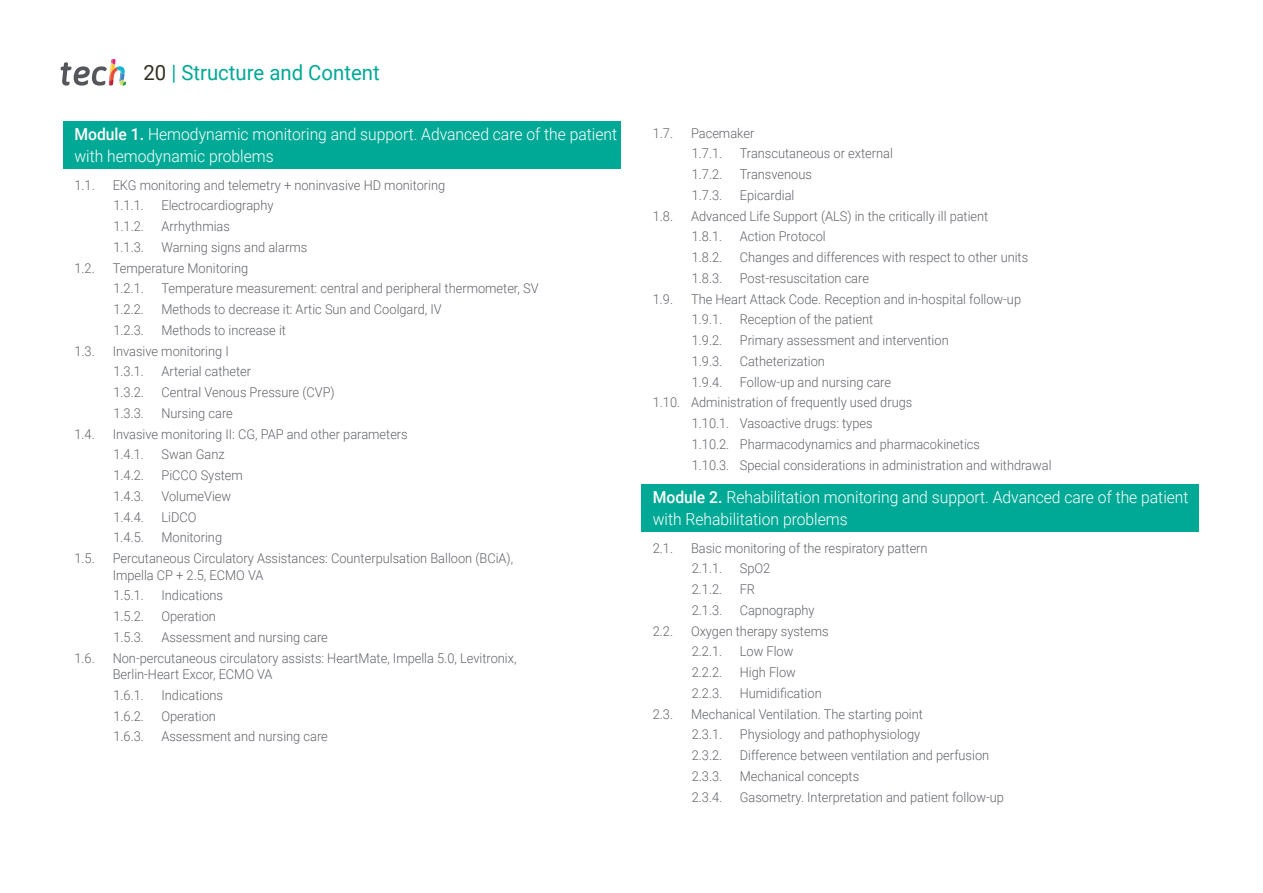
<style>
.page{position:relative;width:1263px;height:893px;background:#fff}
.page>*{position:absolute;margin:0;border:0;box-sizing:border-box;transform-origin:0 0}
.t1{font:21px "Roboto";color:#00a996}
.t2{font:300 16.5px/22.5px "Roboto";color:#fff;scale:.95 1}
.t3{font:300 13.5px/20.7px "Roboto";color:#61646a;scale:.95 1}
.s1{color:#312e20}
.s2{font-weight:500}
</style>
<div class="page">
<svg style="left:61px;top:59px;width:65px;height:27px"></svg>
<div style="left:63px;top:121px;width:558px;height:48px;background:#00a996"></div>
<div style="left:642px;top:484px;width:557px;height:48px;background:#00a996"></div>
<h1 class="t1" style="left:144px;top:57px;width:238px"><span class="s1">20</span> | Structure and Content</h1>
<p class="t2" style="left:74px;top:122px;width:573px"><span class="s2">Module 1.</span> Hemodynamic monitoring and support. Advanced care of the patient with hemodynamic problems</p>
<p class="t3" style="left:74px;top:174px;width:23px">1.1.</p>
<p class="t3" style="left:113px;top:174px;width:352px">EKG monitoring and telemetry + noninvasive HD monitoring<br>1.1.1.</p>
<p class="t3" style="left:161px;top:195px;width:119px">Electrocardiography</p>
<p class="t3" style="left:113px;top:215px;width:34px">1.1.2.</p>
<p class="t3" style="left:161px;top:215px;width:74px">Arrhythmias</p>
<p class="t3" style="left:113px;top:236px;width:34px">1.1.3.</p>
<p class="t3" style="left:161px;top:236px;width:155px">Warning signs and alarms</p>
<p class="t3" style="left:74px;top:257px;width:23px">1.2.</p>
<p class="t3" style="left:113px;top:257px;width:144px">Temperature Monitoring<br>1.2.1.</p>
<p class="t3" style="left:161px;top:278px;width:398px">Temperature measurement: central and peripheral thermometer, SV</p>
<p class="t3" style="left:113px;top:298px;width:34px">1.2.2.</p>
<p class="t3" style="left:161px;top:298px;width:297px">Methods to decrease it: Artic Sun and Coolgard, IV</p>
<p class="t3" style="left:113px;top:319px;width:34px">1.2.3.</p>
<p class="t3" style="left:161px;top:319px;width:133px">Methods to increase it</p>
<p class="t3" style="left:74px;top:340px;width:23px">1.3.</p>
<p class="t3" style="left:113px;top:340px;width:124px">Invasive monitoring I<br>1.3.1.</p>
<p class="t3" style="left:161px;top:361px;width:96px">Arterial catheter</p>
<p class="t3" style="left:113px;top:381px;width:34px">1.3.2.</p>
<p class="t3" style="left:161px;top:381px;width:184px">Central Venous Pressure (CVP)</p>
<p class="t3" style="left:113px;top:402px;width:34px">1.3.3.</p>
<p class="t3" style="left:161px;top:402px;width:77px">Nursing care</p>
<p class="t3" style="left:74px;top:423px;width:23px">1.4.</p>
<p class="t3" style="left:113px;top:423px;width:312px">Invasive monitoring II: CG, PAP and other parameters<br>1.4.1.</p>
<p class="t3" style="left:161px;top:444px;width:68px">Swan Ganz</p>
<p class="t3" style="left:113px;top:464px;width:34px">1.4.2.</p>
<p class="t3" style="left:161px;top:464px;width:87px">PiCCO System</p>
<p class="t3" style="left:113px;top:485px;width:34px">1.4.3.</p>
<p class="t3" style="left:161px;top:485px;width:75px">VolumeView</p>
<p class="t3" style="left:113px;top:506px;width:34px">1.4.4.</p>
<p class="t3" style="left:161px;top:506px;width:38px">LiDCO</p>
<p class="t3" style="left:113px;top:527px;width:34px">1.4.5.</p>
<p class="t3" style="left:161px;top:527px;width:65px">Monitoring</p>
<p class="t3" style="left:74px;top:547px;width:23px">1.5.</p>
<p class="t3" style="left:113px;top:550px;width:423px;line-height:16.5px">Percutaneous Circulatory Assistances: Counterpulsation Balloon (BCiA),<br>Impella CP + 2.5, ECMO VA</p>
<p class="t3" style="left:113px;top:585px;width:34px">1.5.1.</p>
<p class="t3" style="left:161px;top:585px;width:66px">Indications</p>
<p class="t3" style="left:113px;top:605px;width:34px">1.5.2.</p>
<p class="t3" style="left:161px;top:605px;width:59px">Operation</p>
<p class="t3" style="left:113px;top:626px;width:34px">1.5.3.</p>
<p class="t3" style="left:161px;top:626px;width:177px">Assessment and nursing care</p>
<p class="t3" style="left:74px;top:647px;width:23px">1.6.</p>
<p class="t3" style="left:113px;top:649px;width:426px;line-height:16.5px">Non-percutaneous circulatory assists: HeartMate, Impella 5.0, Levitronix,<br>Berlin-Heart Excor, ECMO VA</p>
<p class="t3" style="left:113px;top:684px;width:34px">1.6.1.</p>
<p class="t3" style="left:161px;top:684px;width:66px">Indications</p>
<p class="t3" style="left:113px;top:705px;width:34px">1.6.2.</p>
<p class="t3" style="left:161px;top:705px;width:59px">Operation</p>
<p class="t3" style="left:113px;top:726px;width:34px">1.6.3.</p>
<p class="t3" style="left:161px;top:726px;width:177px">Assessment and nursing care</p>
<p class="t3" style="left:653px;top:122px;width:23px">1.7.</p>
<p class="t3" style="left:691px;top:122px;width:68px">Pacemaker<br>1.7.1.</p>
<p class="t3" style="left:740px;top:143px;width:163px">Transcutaneous or external</p>
<p class="t3" style="left:692px;top:164px;width:34px">1.7.2.</p>
<p class="t3" style="left:740px;top:164px;width:77px">Transvenous</p>
<p class="t3" style="left:692px;top:184px;width:34px">1.7.3.</p>
<p class="t3" style="left:740px;top:184px;width:59px">Epicardial</p>
<p class="t3" style="left:653px;top:205px;width:23px">1.8.</p>
<p class="t3" style="left:691px;top:205px;width:315px">Advanced Life Support (ALS) in the critically ill patient<br>1.8.1.</p>
<p class="t3" style="left:740px;top:226px;width:92px">Action Protocol</p>
<p class="t3" style="left:692px;top:247px;width:34px">1.8.2.</p>
<p class="t3" style="left:740px;top:247px;width:305px">Changes and differences with respect to other units</p>
<p class="t3" style="left:692px;top:267px;width:34px">1.8.3.</p>
<p class="t3" style="left:740px;top:267px;width:138px">Post-resuscitation care</p>
<p class="t3" style="left:653px;top:288px;width:23px">1.9.</p>
<p class="t3" style="left:691px;top:288px;width:349px">The Heart Attack Code. Reception and in-hospital follow-up<br>1.9.1.</p>
<p class="t3" style="left:740px;top:309px;width:142px">Reception of the patient</p>
<p class="t3" style="left:692px;top:330px;width:34px">1.9.2.</p>
<p class="t3" style="left:740px;top:330px;width:221px">Primary assessment and intervention</p>
<p class="t3" style="left:692px;top:350px;width:34px">1.9.3.</p>
<p class="t3" style="left:740px;top:350px;width:91px">Catheterization</p>
<p class="t3" style="left:692px;top:371px;width:34px">1.9.4.</p>
<p class="t3" style="left:740px;top:371px;width:161px">Follow-up and nursing care</p>
<p class="t3" style="left:653px;top:392px;width:275px">1.10. Administration of frequently used drugs</p>
<p class="t3" style="left:692px;top:413px;width:192px">1.10.1. Vasoactive drugs: types</p>
<p class="t3" style="left:692px;top:433px;width:305px">1.10.2. Pharmacodynamics and pharmacokinetics</p>
<p class="t3" style="left:692px;top:454px;width:380px">1.10.3. Special considerations in administration and withdrawal</p>
<p class="t2" style="left:653px;top:485px;width:565px"><span class="s2">Module 2.</span> Rehabilitation monitoring and support. Advanced care of the patient with Rehabilitation problems</p>
<p class="t3" style="left:653px;top:537px;width:23px">2.1.</p>
<p class="t3" style="left:691px;top:537px;width:251px">Basic monitoring of the respiratory pattern<br>2.1.1.</p>
<p class="t3" style="left:740px;top:558px;width:34px">SpO2</p>
<p class="t3" style="left:692px;top:578px;width:34px">2.1.2.</p>
<p class="t3" style="left:740px;top:578px;width:18px">FR</p>
<p class="t3" style="left:692px;top:599px;width:34px">2.1.3.</p>
<p class="t3" style="left:740px;top:599px;width:80px">Capnography</p>
<p class="t3" style="left:653px;top:620px;width:23px">2.2.</p>
<p class="t3" style="left:691px;top:620px;width:146px">Oxygen therapy systems<br>2.2.1.</p>
<p class="t3" style="left:740px;top:641px;width:58px">Low Flow</p>
<p class="t3" style="left:692px;top:661px;width:34px">2.2.2.</p>
<p class="t3" style="left:740px;top:661px;width:61px">High Flow</p>
<p class="t3" style="left:692px;top:682px;width:34px">2.2.3.</p>
<p class="t3" style="left:740px;top:682px;width:88px">Humidification</p>
<p class="t3" style="left:653px;top:703px;width:23px">2.3.</p>
<p class="t3" style="left:691px;top:703px;width:246px">Mechanical Ventilation. The starting point<br>2.3.1.</p>
<p class="t3" style="left:740px;top:724px;width:191px">Physiology and pathophysiology</p>
<p class="t3" style="left:692px;top:744px;width:34px">2.3.2.</p>
<p class="t3" style="left:740px;top:744px;width:264px">Difference between ventilation and perfusion</p>
<p class="t3" style="left:692px;top:765px;width:34px">2.3.3.</p>
<p class="t3" style="left:740px;top:765px;width:127px">Mechanical concepts</p>
<p class="t3" style="left:692px;top:786px;width:34px">2.3.4.</p>
<p class="t3" style="left:740px;top:786px;width:280px">Gasometry. Interpretation and patient follow-up</p>
</div>
